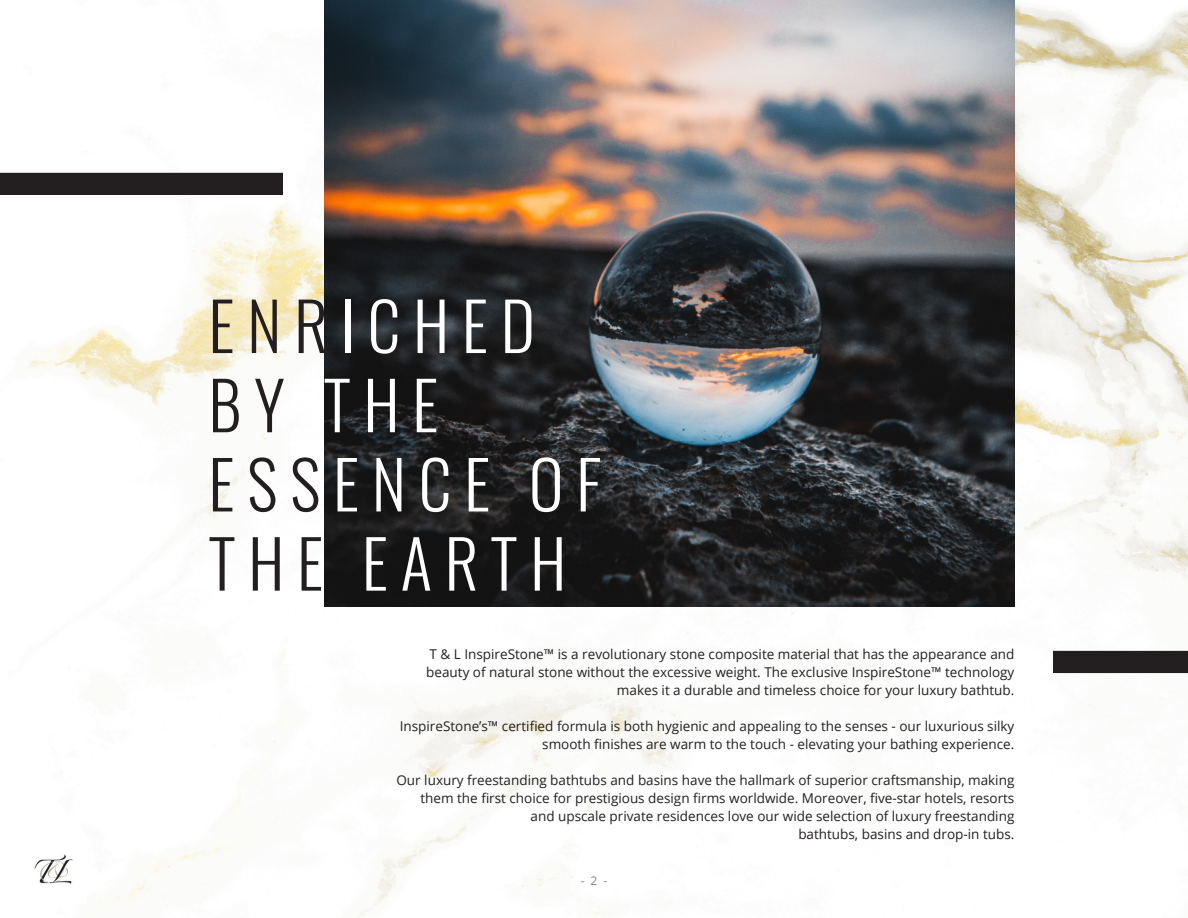
<style>
.page{position:relative;width:1188px;height:918px;background:#fff}
.page>*{position:absolute;margin:0;border:0;box-sizing:border-box;transform-origin:0 0}
.t1{font:300 66px/79.2px "Oswald";letter-spacing:.19em;color:#fff}
.t2{font:13.5px/18px "Open Sans";color:#231f20;text-align:right}
.t3{font:12px "Open Sans";color:#808285}
.s1{color:#231f20}
</style>
<div class="page">
<img style="left:0;top:0;width:1188px;height:917px">
<img style="left:22px;top:839px;width:64px;height:65px">
<img style="left:324px;top:0;width:690px;height:607px">
<div style="left:0;top:173px;width:283px;height:22px;background:#231f20"></div>
<div style="left:1054px;top:652px;width:133px;height:20px;background:#231f20"></div>
<div style="left:1053px;top:651px;width:135px;height:22px;border:2px solid #231f20"></div>
<h1 class="t1" style="left:208px;top:279px;width:395px"><span class="s1">ENR</span>ICHED<br><span class="s1">BY</span> THE<br><span class="s1">ESS</span>ENCE OF<br><span class="s1">THE</span> EARTH</h1>
<p class="t2" style="left:426px;top:645px;width:590px">T &amp; L InspireStone™ is a revolutionary stone composite material that has the appearance and beauty of natural stone without the excessive weight. The exclusive InspireStone™ technology makes it a durable and timeless choice for your luxury bathtub.</p>
<p class="t2" style="left:400px;top:717px;width:616px">InspireStone’s™ certified formula is both hygienic and appealing to the senses - our luxurious silky smooth finishes are warm to the touch - elevating your bathing experience.</p>
<p class="t2" style="left:396px;top:771px;width:619px">Our luxury freestanding bathtubs and basins have the hallmark of superior craftsmanship, making them the first choice for prestigious design firms worldwide. Moreover, five-star hotels, resorts and upscale private residences love our wide selection of luxury freestanding<br>bathtubs, basins and drop-in tubs.</p>
<p class="t3" style="left:581px;top:873px;width:28px">- 2 -</p>
</div>
